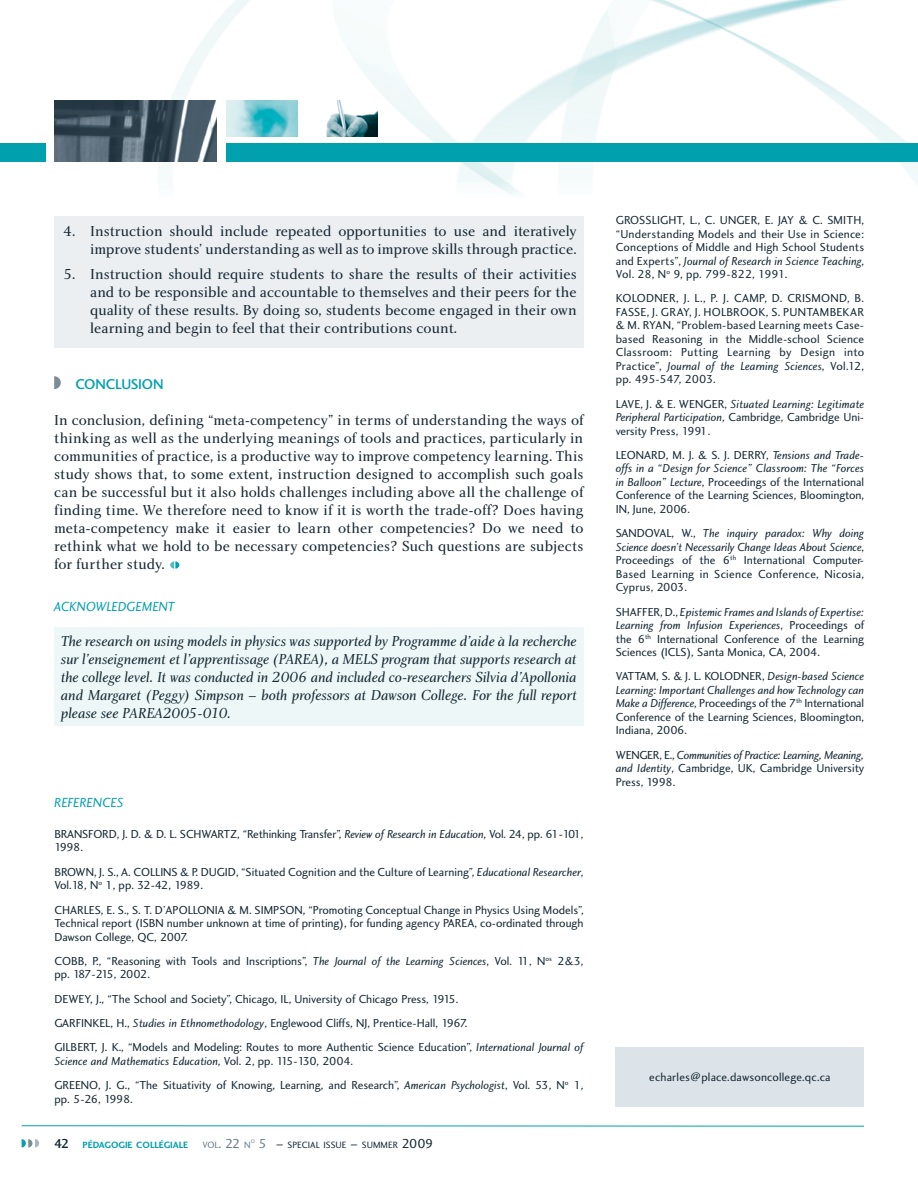
<style>
.page{position:relative;width:918px;height:1188px;background:#fff}
.page>*{position:absolute;margin:0;border:0;box-sizing:border-box;transform-origin:0 0}
.t1{font:15px/18px "Charlotte Book Plain";color:#142733;text-align:justify}
.t2{font:15px/18px "Charlotte Book Italic Plain";color:#142733;text-align:justify}
.t3{font:14.7px "Charlotte Sans Medium Plain";letter-spacing:-.02em;color:#00a0af}
.t4{font:13.65px "Charlotte Sans Book Italic Plain";letter-spacing:-.02em;color:#00a0af}
.t5{font:12px/13.5px "Charlotte Sans Book Plain";color:#142733}
.t6{font:12px/13.5px "Charlotte Sans Book Italic Plain";color:#142733}
.t7{font:12px "Charlotte Sans Book Italic Plain";letter-spacing:-.02em;color:#142733}
.t8{font:12px "Charlotte Sans Book Plain";letter-spacing:-.03em;color:#142733}
.t9{font:9.45px "Charlotte Sans Book Plain";color:#142733}
.t10{font:9.45px "Charlotte Sans Bold Plain";color:#00a0af}
.t11{font:9.45px "Charlotte Sans Book Plain";color:#687a88}
.t12{font:5.55px "Charlotte Sans Book Plain";color:#687a88}
.s1{font-family:"Charlotte Sans Book Italic Plain"}
.s2{font-family:"Charlotte Sans Book Plain"}
.s3{font-family:"Charlotte Sans Medium Plain";font-size:13.5px;color:#142733}
.s4{font-size:13.5px}
.s5{font-size:13.5px;color:#687a88}
</style>
<div class="page">
<img style="left:0;top:0;width:918px;height:194px">
<div style="left:54px;top:628px;width:529px;height:98px;background:#edf7f7"></div>
<div style="left:54px;top:216px;width:529px;height:131px;background:#ebeff2"></div>
<div style="left:616px;top:1047px;width:248px;height:60px;background:#dde4e9"></div>
<svg style="left:170px;top:561px;width:9px;height:8px"></svg>
<svg style="left:54px;top:376px;width:7px;height:13px"></svg>
<img style="left:55px;top:101px;width:162px;height:61px">
<img style="left:307px;top:101px;width:71px;height:36px">
<img style="left:227px;top:101px;width:70px;height:36px">
<hr style="left:22px;top:1125px;width:842px;height:2px;background:#00a0af">
<div style="left:227px;top:144px;width:691px;height:18px;background:#00a0af"></div>
<div style="left:0;top:144px;width:46px;height:18px;background:#00a0af"></div>
<svg style="left:22px;top:1139px;width:17px;height:9px"></svg>
<p class="t1" style="left:63px;top:224px;width:515px;text-align:right">4. Instruction should include repeated opportunities to use and iteratively improve students’ understanding as well as to improve skills through practice.</p>
<p class="t1" style="left:90px;top:266px;width:488px;text-indent:-27px">5. Instruction should require students to share the results of their activities and to be responsible and accountable to themselves and their peers for the quality of these results. By doing so, students become engaged in their own learning and begin to feel that their contributions count.</p>
<p class="t3" style="left:75px;top:378px;width:90px">CONCLUSION</p>
<p class="t1" style="left:54px;top:412px;width:531px">In conclusion, defining “meta-competency” in terms of understanding the ways of thinking as well as the underlying meanings of tools and practices, particularly in communities of practice, is a productive way to improve competency learning. This study shows that, to some extent, instruction designed to accomplish such goals can be successful but it also holds challenges including above all the challenge of finding time. We therefore need to know if it is worth the trade-off? Does having meta-competency make it easier to learn other competencies? Do we need to rethink what we hold to be necessary competencies? Such questions are subjects for further study.</p>
<p class="t4" style="left:54px;top:601px;width:122px">ACKNOWLEDGEMENT</p>
<p class="t2" style="left:61px;top:633px;width:517px">The research on using models in physics was supported by Programme d’aide à la recherche sur l’enseignement et l’apprentissage (PAREA), a MELS program that supports research at the college level. It was conducted in 2006 and included co-researchers Silvia d’Apollonia and Margaret (Peggy) Simpson – both professors at Dawson College. For the full report please see PAREA2005-010.</p>
<p class="t4" style="left:54px;top:797px;width:71px">REFERENCES</p>
<p class="t5" style="left:54px;top:828px;width:531px">BRANSFORD, J. D. &amp; D. L. SCHWARTZ, “Rethinking Transfer”, <span class="s1">Review of Research in Education</span>, Vol. 24, pp. 61-101,<br>1998.</p>
<p class="t5" style="left:54px;top:866px;width:531px">BROWN, J. S., A. COLLINS &amp; P. DUGID, “Situated Cognition and the Culture of Learning”, <span class="s1">Educational Researcher</span>,<br>Vol.18, N<sup>o</sup> 1, pp. 32-42, 1989.</p>
<p class="t5" style="left:54px;top:904px;width:531px;text-align:justify">CHARLES, E. S., S. T. D’APOLLONIA &amp; M. SIMPSON, “Promoting Conceptual Change in Physics Using Models”, Technical report (ISBN number unknown at time of printing), for funding agency PAREA, co-ordinated through Dawson College, QC, 2007.</p>
<p class="t5" style="left:54px;top:955px;width:531px">COBB, P., “Reasoning with Tools and Inscriptions”, <span class="s1">The Journal of the Learning Sciences</span>, Vol. 11, N<sup>os</sup> 2&amp;3, pp. 187-215, 2002.</p>
<p class="t5" style="left:54px;top:988px;width:531px;line-height:24.3px">DEWEY, J., “The School and Society”, Chicago, IL, University of Chicago Press, 1915.<br>GARFINKEL, H., <span class="s1">Studies in Ethnomethodology</span>, Englewood Cliffs, NJ, Prentice-Hall, 1967.<br>GILBERT, J. K., “Models and Modeling: Routes to more Authentic Science Education”, <span class="s1">International Journal of</span></p>
<p class="t6" style="left:54px;top:1055px;width:300px">Science and Mathematics Education<span class="s2">, Vol. 2, pp. 115-130, 2004.</span></p>
<p class="t5" style="left:54px;top:1079px;width:531px">GREENO, J. G., “The Situativity of Knowing, Learning, and Research”, <span class="s1">American Psychologist</span>, Vol. 53, N<sup>o</sup> 1, pp. 5-26, 1998.</p>
<p class="t10" style="left:54px;top:1141px;width:136px"><span class="s3">42</span> PÉDAGOGIE COLLÉGIALE</p>
<p class="t11" style="left:202px;top:1141px;width:50px">VOL<span class="s4">. 22</span> N</p>
<p class="t12" style="left:251px;top:1139px;width:6px">O</p>
<p class="t9" style="left:259px;top:1141px;width:176px"><span class="s5">5</span> <span class="s4">–</span> SPECIAL ISSUE <span class="s4">–</span> SUMMER <span class="s4">2009</span></p>
<p class="t5" style="left:616px;top:214px;width:250px;text-align:justify">GROSSLIGHT, L., C. UNGER, E. JAY &amp; C. SMITH, “Understanding Models and their Use in Science:<br>Conceptions of Middle and High School Students</p>
<p class="t6" style="left:616px;top:255px;width:250px"><span class="s2">and Experts”,</span> Journal of Research in Science Teaching<span class="s2">,</span></p>
<p class="t5" style="left:616px;top:263px;width:250px;line-height:24.3px">Vol. 28, N<sup>o</sup> 9, pp. 799-822, 1991.<br>KOLODNER, J. L., P. J. CAMP, D. CRISMOND, B.</p>
<p class="t5" style="left:616px;top:306px;width:250px;text-align:justify">FASSE, J. GRAY, J. HOLBROOK, S. PUNTAMBEKAR &amp; M. RYAN, “Problem-based Learning meets Case&shy;based Reasoning in the Middle-school Science Classroom: Putting Learning by Design into</p>
<p class="t6" style="left:616px;top:360px;width:250px"><span class="s2">Practice”,</span> Journal of the Learning Sciences<span class="s2">, Vol.12,</span></p>
<p class="t8" style="left:616px;top:375px;width:102px">pp. 495-547, 2003.</p>
<p class="t6" style="left:616px;top:398px;width:250px"><span class="s2">LAVE, J. &amp; E. WENGER,</span> Situated Learning: Legitimate</p>
<p class="t5" style="left:616px;top:411px;width:250px"><span class="s1">Peripheral Participation</span>, Cambridge, Cambridge Uni&shy;versity Press, 1991.</p>
<p class="t5" style="left:616px;top:449px;width:250px">LEONARD, M. J. &amp; S. J. DERRY, <span class="s1">Tensions and Trade-</span></p>
<p class="t6" style="left:616px;top:463px;width:250px">offs in a “Design for Science” Classroom: The “Forces</p>
<p class="t5" style="left:616px;top:476px;width:250px;text-align:justify"><span class="s1">in Balloon” Lecture</span>, Proceedings of the International Conference of the Learning Sciences, Bloomington, IN, June, 2006.</p>
<p class="t6" style="left:616px;top:528px;width:250px"><span class="s2">SANDOVAL, W.,</span> The inquiry paradox: Why doing<br>Science doesn’t Necessarily Change Ideas About Science<span class="s2">,</span></p>
<p class="t5" style="left:616px;top:555px;width:250px;text-align:justify">Proceedings of the 6<sup>th</sup> International Computer-Based Learning in Science Conference, Nicosia, Cyprus, 2003.</p>
<p class="t6" style="left:616px;top:606px;width:250px"><span class="s2">SHAFFER, D.,</span> Epistemic Frames and Islands of Expertise:<br>Learning from Infusion Experiences<span class="s2">, Proceedings of</span></p>
<p class="t5" style="left:616px;top:633px;width:250px">the 6<sup>th</sup> International Conference of the Learning<br>Sciences (ICLS), Santa Monica, CA, 2004.</p>
<p class="t5" style="left:616px;top:671px;width:250px">VATTAM, S. &amp; J. L. KOLODNER, <span class="s1">Design-based Science</span></p>
<p class="t6" style="left:616px;top:684px;width:250px">Learning: Important Challenges and how Technology can</p>
<p class="t5" style="left:616px;top:698px;width:250px;text-align:justify"><span class="s1">Make a Difference</span>, Proceedings of the 7<sup>th</sup> International Conference of the Learning Sciences, Bloomington, Indiana, 2006.</p>
<p class="t7" style="left:616px;top:750px;width:250px"><span class="s2">WENGER, E.,</span> Communities of Practice: Learning, Meaning,</p>
<p class="t5" style="left:616px;top:762px;width:250px"><span class="s1">and Identity</span>, Cambridge, UK, Cambridge University<br>Press, 1998.</p>
<p class="t5" style="left:649px;top:1072px;width:183px">echarles@place.dawsoncollege.qc.ca</p>
</div>
